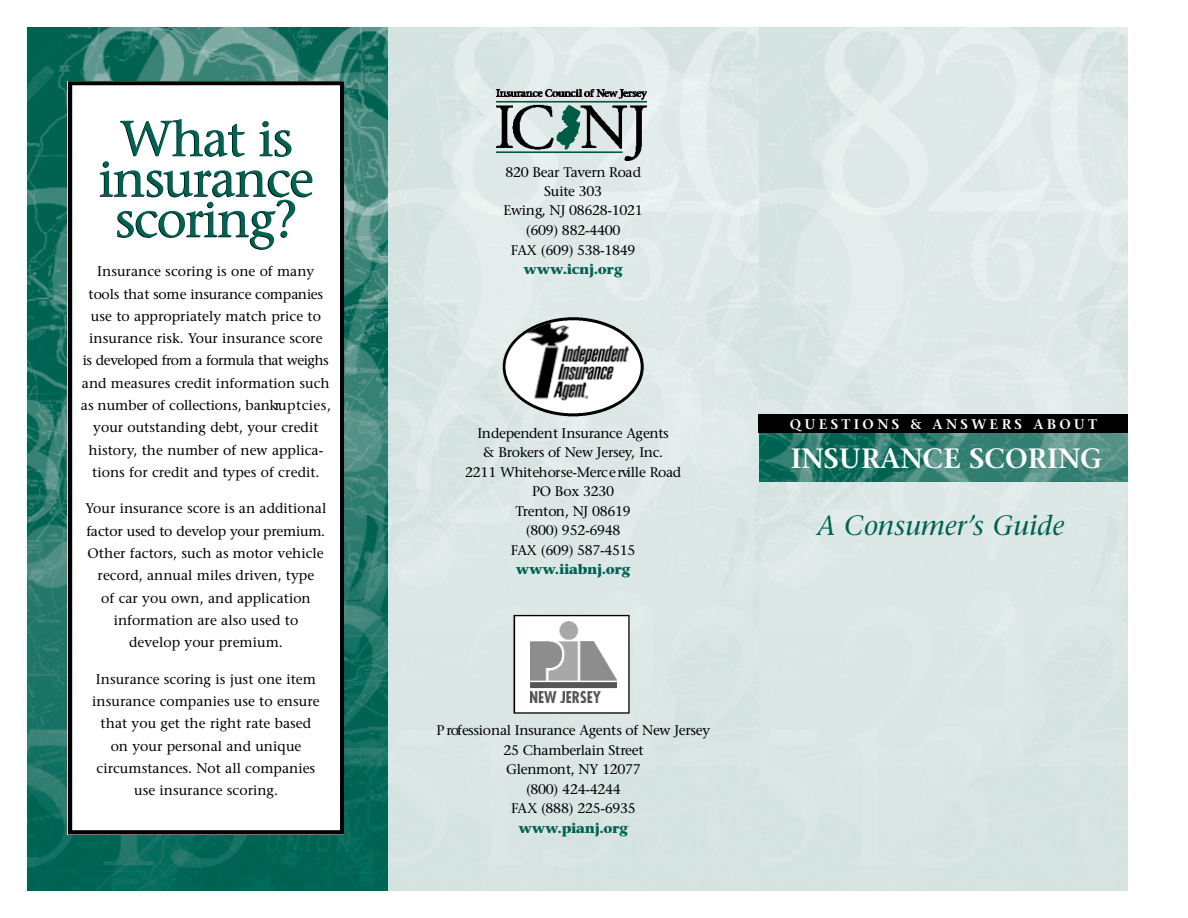
<style>
.page{position:relative;width:1188px;height:918px;background:#fff}
.page>*{position:absolute;margin:0;border:0;box-sizing:border-box;transform-origin:0 0}
.t1{font:50.25px/40.3px "Stone Serif";letter-spacing:-.03em;color:#006252;text-align:center}
.t2{font:600 27.9px "Stone Serif";color:#fff}
.t3{font:italic 27.9px "Stone Serif";color:#006252}
.t4{font:13.95px/22.4px "Stone Serif";color:#000;text-align:center}
.t5{font:13.95px/19.5px "Stone Serif";letter-spacing:-.02em;color:#000;text-align:center}
.t6{font:700 13.95px "Stone Serif";letter-spacing:-.025em;color:#006252}
.t7{font:600 13.95px "Stone Serif";letter-spacing:.235em;color:#fff}
</style>
<div class="page">
<img style="left:27px;top:27px;width:1101px;height:864px">
<img style="left:759px;top:433px;width:369px;height:49px">
<img style="left:497px;top:89px;width:150px;height:71px">
<svg style="left:503px;top:317px;width:141px;height:99px"></svg>
<svg style="left:513px;top:615px;width:117px;height:99px"></svg>
<div style="left:759px;top:414px;width:369px;height:19px;background:#000"></div>
<svg style="left:68px;top:81px;width:276px;height:754px"></svg>
<h1 class="t1" style="left:99px;top:124px;width:217px">What is insurance sc o rin g ?</h1>
<p class="t4" style="left:81px;top:262px;width:252px">Insurance scoring is one of many tools that some insurance companies use to appropriately match price to insurance risk. Your insurance score<br>is developed from a formula that weighs and measures credit information such as number of collections, bankru p t c ie s , your outstanding debt, your credit history, the number of new applica&shy;tions for credit and types of credit.</p>
<p class="t4" style="left:86px;top:499px;width:242px">Your insurance score is an additional factor used to develop your pre m iu m.<br>Other factors, such as motor vehicle record, annual miles driven, type<br>of car you own, and application information are also used to<br>develop your premium.</p>
<p class="t4" style="left:92px;top:669px;width:229px">Insurance scoring is just one item insurance companies use to ensure that you get the right rate based on your personal and unique circumstances. Not all companies use insurance scoring.</p>
<p class="t5" style="left:503px;top:164px;width:141px">820 Bear Ta v e rn Road<br>Suite 303<br>Ewing, NJ 08628-1021 (609) 882-4400<br>FAX (609) 538-1849</p>
<p class="t6" style="left:524px;top:264px;width:101px">w w w.ic n j.o rg</p>
<p class="t5" style="left:465px;top:425px;width:218px">Independent Insurance Agents<br>&amp; Brokers of New Jersey, Inc.<br>2211 Whitehorse-Merc e rville Road<br>PO Box 3230<br>Trenton, NJ 08619<br>(800) 952-6948<br>FAX (609) 587-4515</p>
<p class="t6" style="left:516px;top:564px;width:116px">w w w.iia b n j.o rg</p>
<p class="t5" style="left:436px;top:722px;width:275px">P rofessional Insurance Agents of New Jersey<br>25 Chamberlain Stre e t<br>Glenmont, NY 12077<br>(800) 424-4244<br>FAX (888) 225-6935</p>
<p class="t6" style="left:518px;top:823px;width:111px">w w w.p ia n j.o rg</p>
<p class="t7" style="left:790px;top:419px;width:309px">QUESTIONS &amp; ANSWERS ABOUT</p>
<h2 class="t2" style="left:791px;top:448px;width:313px">INSURANCE SCORING</h2>
<h2 class="t3" style="left:817px;top:514px;width:249px">A Consumer’s Guide</h2>
</div>
